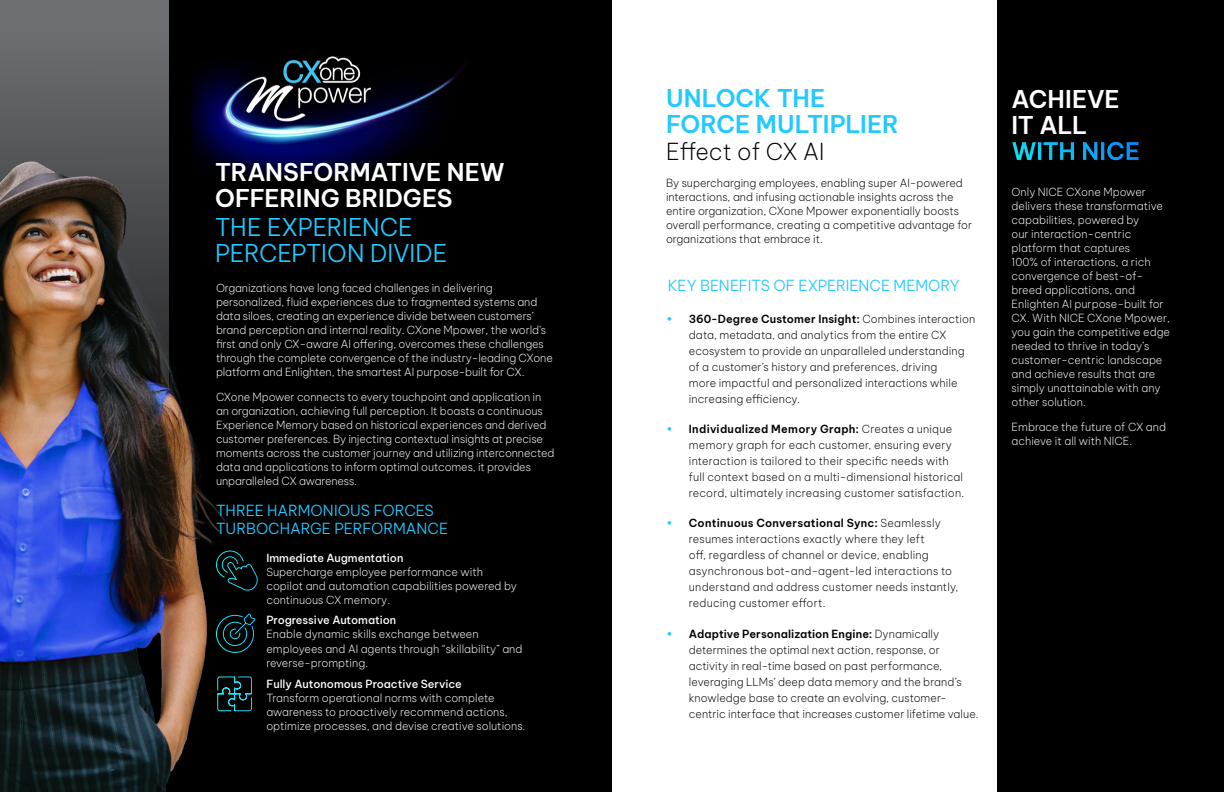
<style>
.page{position:relative;width:1224px;height:792px;background:#fff}
.page>*{position:absolute;margin:0;border:0;box-sizing:border-box;transform-origin:0 0}
.t1{font:600 24px/26px "Be Vietnam Pro";letter-spacing:-.005em;color:#fff}
.t2{font:300 24px/26px "Be Vietnam Pro";letter-spacing:-.01em;color:#23c9ff}
.t3{font:600 24px/26px "Be Vietnam Pro";color:#23c9ff}
.t4{font:200 23px "Be Vietnam Pro";color:#000}
.t5{font:300 15px/18px "Be Vietnam Pro";letter-spacing:-.01em;color:#23c9ff}
.t6{font:200 11px/14px "Be Vietnam Pro";letter-spacing:-.01em;color:#fff}
.t7{font:200 11px/16px "Be Vietnam Pro";letter-spacing:.005em;color:#000}
.t8{font:500 11px "Be Vietnam Pro";color:#fff}
.s1{font-weight:600;color:#23c9ff}
.s2{font-weight:600}
</style>
<div class="page">
<div style="left:0;top:0;width:374px;height:792px;background:#696a6c"></div>
<div style="left:169px;top:0;width:443px;height:792px;background:#000"></div>
<img style="left:192px;top:56px;width:274px;height:120px">
<img style="left:0;top:102px;width:258px;height:690px">
<svg style="left:215px;top:550px;width:43px;height:43px"></svg>
<svg style="left:216px;top:613px;width:41px;height:118px"></svg>
<div style="left:997px;top:0;width:227px;height:792px;background:#000"></div>
<h1 class="t1" style="left:215px;top:157px;width:291px">TRANSFORMATIVE NEW<br>OFFERING BRIDGES</h1>
<h1 class="t2" style="left:215px;top:212px;width:234px">THE EXPERIENCE<br>PERCEPTION DIVIDE</h1>
<p class="t6" style="left:216px;top:280px;width:338px">Organizations have long faced challenges in delivering personalized, fluid experiences due to fragmented systems and data siloes, creating an experience divide between customers’ brand perception and internal reality. CXone Mpower, the world’s first and only CX-aware AI offering, overcomes these challenges through the complete convergence of the industry-leading CXone platform and Enlighten, the smartest AI purpose-built for CX.</p>
<p class="t6" style="left:216px;top:389px;width:340px">CXone Mpower connects to every touchpoint and application in an organization, achieving full perception. It boasts a continuous Experience Memory based on historical experiences and derived customer preferences. By injecting contextual insights at precise moments across the customer journey and utilizing interconnected data and applications to inform optimal outcomes, it provides unparalleled CX awareness.</p>
<h3 class="t5" style="left:216px;top:500px;width:234px">THREE HARMONIOUS FORCES<br>TURBOCHARGE PERFORMANCE</h3>
<p class="t8" style="left:266px;top:549px;width:139px">Immediate Augmentation</p>
<p class="t6" style="left:266px;top:565px;width:252px">Supercharge employee performance with copilot and automation capabilities powered by continuous CX memory.</p>
<p class="t8" style="left:266px;top:611px;width:131px">Progressive Automation</p>
<p class="t6" style="left:266px;top:627px;width:258px">Enable dynamic skills exchange between employees and AI agents through “skillability” and reverse-prompting.</p>
<p class="t8" style="left:266px;top:674px;width:197px">Fully Autonomous Proactive Service</p>
<p class="t6" style="left:266px;top:690px;width:261px">Transform operational norms with complete awareness to proactively recommend actions, optimize processes, and devise creative solutions.</p>
<h1 class="t3" style="left:666px;top:83px;width:234px">UNLOCK THE<br>FORCE MULTIPLIER</h1>
<h2 class="t4" style="left:666px;top:134px;width:160px">Effect of CX AI</h2>
<p class="t7" style="left:666px;top:175px;width:308px;line-height:14px">By supercharging employees, enabling super AI-powered interactions, and infusing actionable insights across the entire organization, CXone Mpower exponentially boosts overall performance, creating a competitive advantage for organizations that embrace it.</p>
<h3 class="t5" style="left:668px;top:275px;width:294px">KEY BENEFITS OF EXPERIENCE MEMORY</h3>
<p class="t7" style="left:689px;top:310px;width:288px;text-indent:-22px"><span class="s1">•</span> <span class="s2">360-Degree Customer Insight:</span> Combines interaction data, metadata, and analytics from the entire CX ecosystem to provide an unparalleled understanding of a customer’s history and preferences, driving<br>more impactful and personalized interactions while increasing efficiency.</p>
<p class="t7" style="left:689px;top:420px;width:277px;text-indent:-22px"><span class="s1">•</span> <span class="s2">Individualized Memory Graph:</span> Creates a unique memory graph for each customer, ensuring every interaction is tailored to their specific needs with full context based on a multi-dimensional historical record, ultimately increasing customer satisfaction.</p>
<p class="t7" style="left:689px;top:514px;width:271px;text-indent:-22px"><span class="s1">•</span> <span class="s2">Continuous Conversational Sync:</span> Seamlessly resumes interactions exactly where they left<br>off, regardless of channel or device, enabling asynchronous bot-and-agent-led interactions to understand and address customer needs instantly, reducing customer effort.</p>
<p class="t7" style="left:689px;top:625px;width:291px;text-indent:-22px"><span class="s1">•</span> <span class="s2">Adaptive Personalization Engine:</span> Dynamically determines the optimal next action, response, or activity in real-time based on past performance, leveraging LLMs’ deep data memory and the brand’s knowledge base to create an evolving, customer&shy;centric interface that increases customer lifetime value.</p>
<h1 class="t1" style="left:1012px;top:84px;width:130px">ACHIEVE<br>IT ALL<br>WITH NICE</h1>
<p class="t6" style="left:1012px;top:184px;width:160px">Only NICE CXone Mpower delivers these transformative capabilities, powered by<br>our interaction-centric platform that captures<br>100% of interactions, a rich convergence of best-of&shy;breed applications, and<br>Enlighten AI purpose-built for<br>CX. With NICE CXone Mpower, you gain the competitive edge needed to thrive in today’s customer-centric landscape and achieve results that are simply unattainable with any other solution.</p>
<p class="t6" style="left:1012px;top:419px;width:156px">Embrace the future of CX and achieve it all with NICE.</p>
</div>
